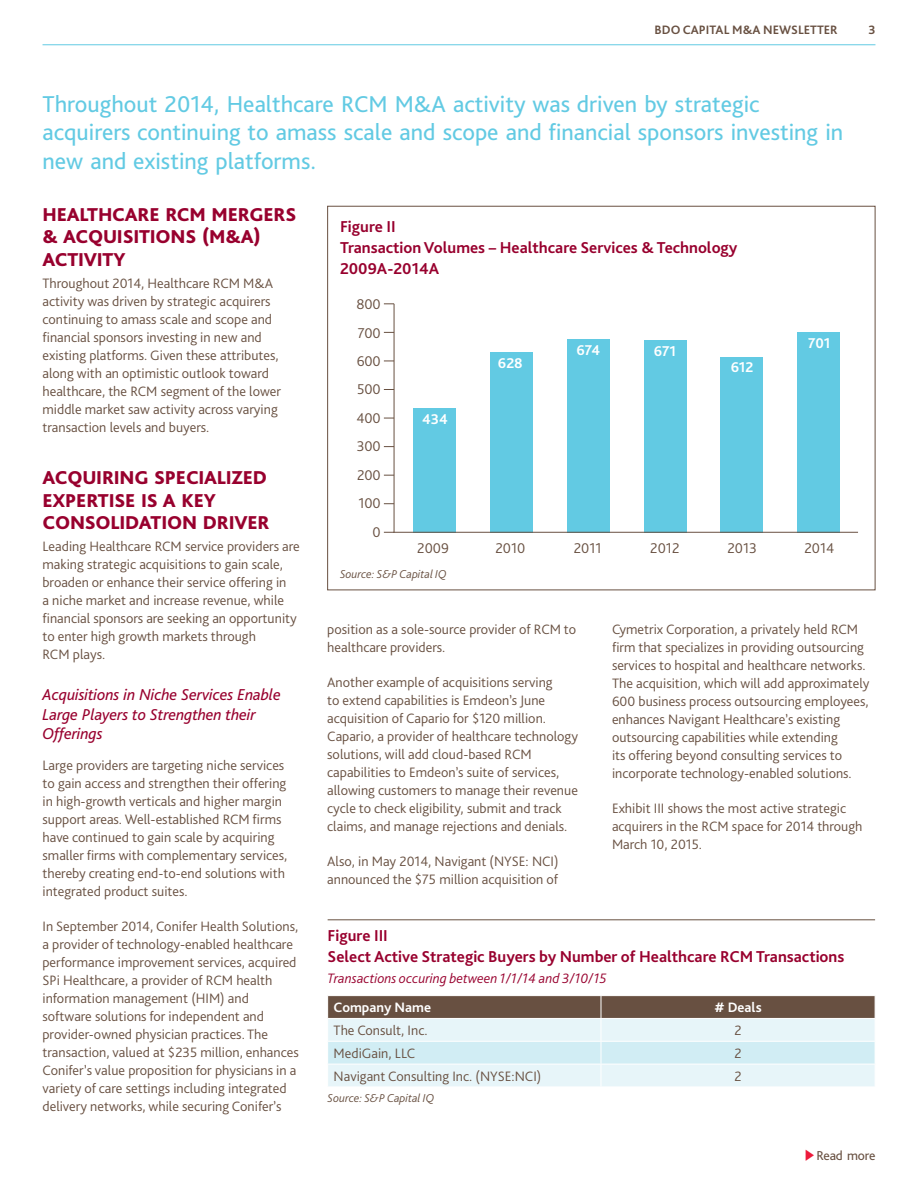
<style>
.page{position:relative;width:918px;height:1188px;background:#fff}
.page>*{position:absolute;margin:0;border:0;box-sizing:border-box;transform-origin:0 0}
.t1{font:24px/28.5px "Bliss Pro";color:#62cae3}
.t2{font:800 19.5px/22.5px "Bliss Pro";letter-spacing:-.01em;color:#98002e}
.t3{font:700 16.5px/21px "Bliss Pro";color:#98002e}
.t4{font:italic 16.5px/19.5px "Bliss Pro";letter-spacing:-.01em;color:#98002e}
.t5{font:300 14.85px/28.5px "Bliss Pro";color:#685041;text-align:right}
.t6{font:700 14.85px "Bliss Pro";color:#fff}
.t7{font:300 14.25px/18px "Bliss Pro";color:#685041}
.t8{font:italic 300 14.25px "Bliss Pro";color:#98002e}
.t9{font:700 14.25px "Bliss Pro";color:#fff}
.t10{font:13.5px "Bliss Pro";letter-spacing:-.01em;color:#685041}
.t11{font:700 12.75px "Bliss Pro";color:#685041}
.t12{font:italic 300 12px "Bliss Pro";color:#685041}
.s1{color:#ed1a3b}
</style>
<div class="page">
<hr style="left:43px;top:44px;width:832px;height:1px;background:#62cae3">
<div style="left:414px;top:408px;width:42px;height:125px;background:#62cae3"></div>
<div style="left:491px;top:353px;width:42px;height:180px;background:#62cae3"></div>
<div style="left:567px;top:339px;width:42px;height:194px;background:#62cae3"></div>
<div style="left:721px;top:357px;width:42px;height:176px;background:#62cae3"></div>
<div style="left:797px;top:332px;width:42px;height:201px;background:#62cae3"></div>
<hr style="left:394px;top:304px;width:1px;height:229px;background:#685041">
<div style="left:644px;top:340px;width:42px;height:193px;background:#62cae3"></div>
<hr style="left:328px;top:919px;width:273px;height:1px;background:#685041">
<hr style="left:601px;top:919px;width:274px;height:1px;background:#685041">
<svg style="left:328px;top:996px;width:547px;height:90px;background:#c3cbcb"></svg>
<hr style="left:394px;top:532px;width:464px;height:1px;background:#685041">
<p class="t11" style="left:655px;top:22px;width:185px">BDO CAPITAL M&amp;A NEWSLETTER</p>
<p class="t11" style="left:868px;top:22px;width:9px">3</p>
<h1 class="t1" style="left:43px;top:89px;width:802px">Throughout 2014, Healthcare RCM M&amp;A activity was driven by strategic acquirers continuing to amass scale and scope and financial sponsors investing in new and existing platforms.</h1>
<h2 class="t2" style="left:43px;top:202px;width:255px">HEALTHCARE RCM MERGERS &amp; ACQUISITIONS (M&amp;A)<br>ACTIVITY</h2>
<p class="t7" style="left:43px;top:274px;width:240px">Throughout 2014, Healthcare RCM M&amp;A activity was driven by strategic acquirers continuing to amass scale and scope and financial sponsors investing in new and existing platforms. Given these attributes, along with an optimistic outlook toward healthcare, the RCM segment of the lower middle market saw activity across varying transaction levels and buyers.</p>
<h2 class="t2" style="left:43px;top:466px;width:229px">ACQUIRING SPECIALIZED<br>EXPERTISE IS A KEY<br>CONSOLIDATION DRIVER</h2>
<p class="t7" style="left:43px;top:537px;width:259px">Leading Healthcare RCM service providers are making strategic acquisitions to gain scale, broaden or enhance their service offering in<br>a niche market and increase revenue, while financial sponsors are seeking an opportunity to enter high growth markets through<br>RCM plays.</p>
<p class="t4" style="left:43px;top:685px;width:240px">Acquisitions in Niche Services Enable<br>Large Players to Strengthen their<br>Offerings</p>
<p class="t7" style="left:43px;top:756px;width:246px">Large providers are targeting niche services to gain access and strengthen their offering in high-growth verticals and higher margin support areas. Well-established RCM firms have continued to gain scale by acquiring smaller firms with complementary services, thereby creating end-to-end solutions with integrated product suites.</p>
<p class="t7" style="left:43px;top:917px;width:258px">In September 2014, Conifer Health Solutions, a provider of technology-enabled healthcare performance improvement services, acquired SPi Healthcare, a provider of RCM health information management (HIM) and software solutions for independent and provider-owned physician practices. The transaction, valued at $235 million, enhances Conifer’s value proposition for physicians in a variety of care settings including integrated delivery networks, while securing Conifer’s</p>
<p class="t3" style="left:340px;top:216px;width:399px">Figure II<br>Transaction Volumes – Healthcare Services &amp; Technology<br>2009A-2014A</p>
<p class="t5" style="left:357px;top:290px;width:26px">800<br>700<br>600<br>500<br>400<br>300<br>200<br>100<br>0</p>
<p class="t6" style="left:422px;top:410px;width:27px">434</p>
<p class="t6" style="left:498px;top:354px;width:26px">628</p>
<p class="t6" style="left:577px;top:341px;width:25px">674</p>
<p class="t6" style="left:654px;top:342px;width:24px">671</p>
<p class="t6" style="left:731px;top:358px;width:24px">612</p>
<p class="t6" style="left:808px;top:334px;width:24px">701</p>
<p class="t5" style="left:417px;top:533px;width:33px">2009</p>
<p class="t5" style="left:495px;top:533px;width:31px">2010</p>
<p class="t5" style="left:574px;top:533px;width:29px">2011</p>
<p class="t5" style="left:650px;top:533px;width:31px">2012</p>
<p class="t5" style="left:727px;top:533px;width:31px">2013</p>
<p class="t5" style="left:804px;top:533px;width:31px">2014</p>
<p class="t12" style="left:340px;top:566px;width:108px">Source: S&amp;P Capital IQ</p>
<p class="t7" style="left:327px;top:620px;width:251px">position as a sole-source provider of RCM to healthcare providers.</p>
<p class="t7" style="left:327px;top:673px;width:252px">Another example of acquisitions serving<br>to extend capabilities is Emdeon’s June acquisition of Capario for $120 million.<br>Capario, a provider of healthcare technology solutions, will add cloud-based RCM capabilities to Emdeon’s suite of services, allowing customers to manage their revenue cycle to check eligibility, submit and track claims, and manage rejections and denials.</p>
<p class="t7" style="left:327px;top:852px;width:233px">Also, in May 2014, Navigant (NYSE: NCI) announced the $75 million acquisition of</p>
<p class="t7" style="left:612px;top:620px;width:259px">Cymetrix Corporation, a privately held RCM firm that specializes in providing outsourcing services to hospital and healthcare networks.<br>The acquisition, which will add approximately 600 business process outsourcing employees, enhances Navigant Healthcare’s existing outsourcing capabilities while extending<br>its offering beyond consulting services to incorporate technology-enabled solutions.</p>
<p class="t7" style="left:612px;top:799px;width:252px">Exhibit III shows the most active strategic acquirers in the RCM space for 2014 through<br>March 10, 2015.</p>
<p class="t3" style="left:328px;top:924px;width:518px">Figure III<br>Select Active Strategic Buyers by Number of Healthcare RCM Transactions</p>
<p class="t8" style="left:328px;top:969px;width:281px">Transactions occuring between 1/1/14 and 3/10/15</p>
<p class="t9" style="left:334px;top:999px;width:99px">Company Name</p>
<p class="t9" style="left:714px;top:999px;width:49px"># Deals</p>
<p class="t7" style="left:334px;top:1021px;width:95px">The Consult, Inc.</p>
<p class="t7" style="left:734px;top:1021px;width:9px">2</p>
<p class="t7" style="left:334px;top:1044px;width:83px">MediGain, LLC</p>
<p class="t7" style="left:734px;top:1044px;width:9px">2</p>
<p class="t7" style="left:334px;top:1067px;width:209px">Navigant Consulting Inc. (NYSE:NCI)</p>
<p class="t7" style="left:734px;top:1067px;width:9px">2</p>
<p class="t12" style="left:328px;top:1091px;width:108px">Source: S&amp;P Capital IQ</p>
<p class="t10" style="left:805px;top:1147px;width:72px"><span class="s1">◆</span>Read more</p>
</div>
